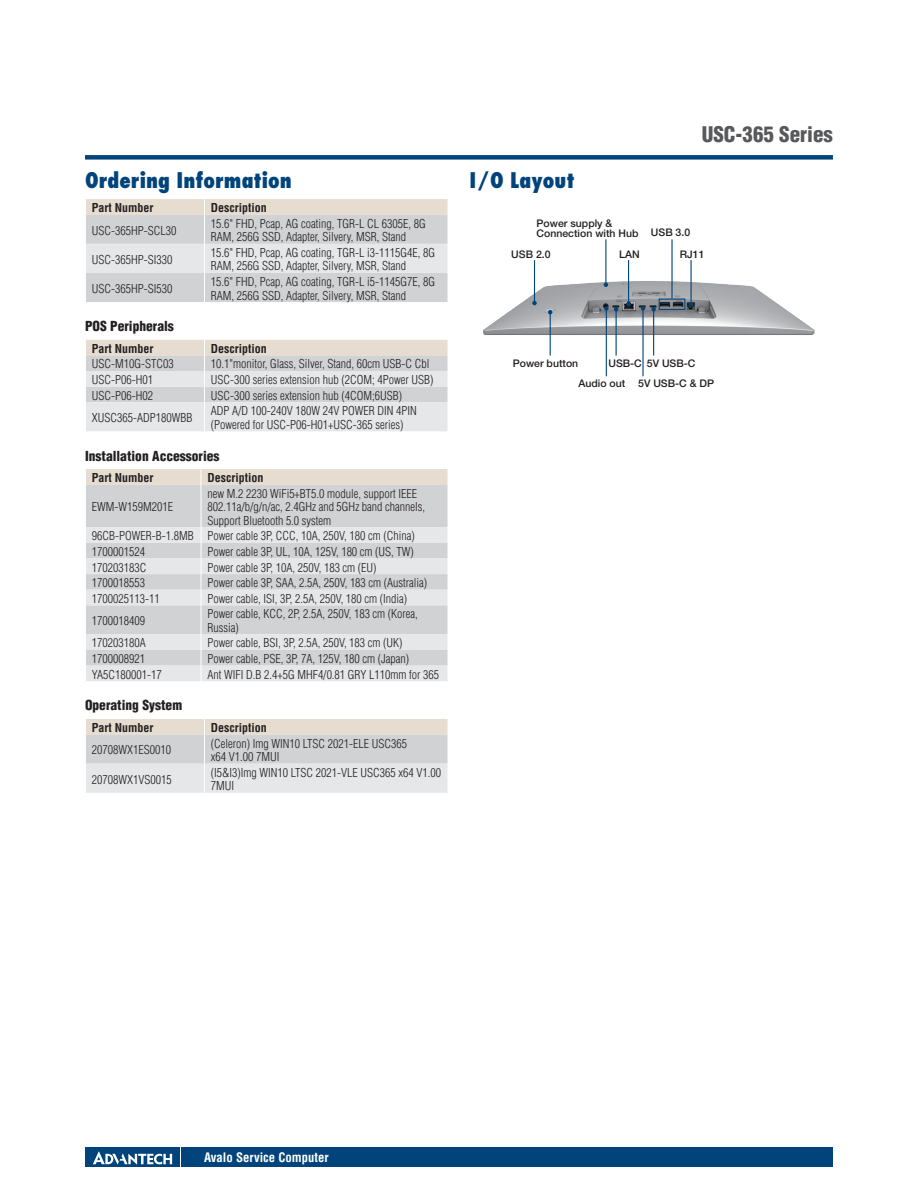
<style>
.page{position:relative;width:918px;height:1188px;background:#fff}
.page>*{position:absolute;margin:0;border:0;box-sizing:border-box;transform-origin:0 0}
.t1{font:800 condensed 21px "Futura";color:#00447b}
.t2{font:900 condensed 21px "Helvetica";color:#57585a}
.t3{font:900 condensed 13.5px "Helvetica";color:#231f20}
.t4{font:700 condensed 12.75px "Helvetica";color:#fff}
.t5{font:300 condensed 12px/13.5px "Helvetica";color:#231f20}
.t6{font:700 condensed 12px "Helvetica";color:#231f20}
.t7{font:500 10.5px/10.4px "Helvetica Neue";color:#231f20}
</style>
<div class="page">
<div style="left:85px;top:155px;width:748px;height:5px;background:#00447b"></div>
<div style="left:182px;top:1147px;width:651px;height:20px;background:#00447b"></div>
<div style="left:85px;top:1147px;width:95px;height:20px;background:#00447b"></div>
<svg style="left:93px;top:1151px;width:79px;height:14px"></svg>
<img style="left:483px;top:274px;width:332px;height:70px">
<svg style="left:86px;top:199px;width:362px;height:103px;background:#dad9d9"></svg>
<svg style="left:86px;top:340px;width:362px;height:91px;background:#dfdedd"></svg>
<div style="left:86px;top:485px;width:362px;height:42px;background:#d1d2d4"></div>
<svg style="left:86px;top:527px;width:362px;height:154px;background:#dcdddf"></svg>
<hr style="left:201px;top:485px;width:1px;height:42px;background:#fff">
<svg style="left:201px;top:527px;width:1px;height:154px"></svg>
<svg style="left:86px;top:469px;width:362px;height:16px;background:#e6dcd0"></svg>
<svg style="left:86px;top:719px;width:362px;height:74px;background:#dedcdb"></svg>
<hr style="left:605px;top:239px;width:1px;height:46px;background:#00447b">
<svg style="left:604px;top:283px;width:4px;height:4px"></svg>
<hr style="left:671px;top:239px;width:2px;height:59px;background:#00447b">
<hr style="left:534px;top:260px;width:1px;height:43px;background:#00447b">
<svg style="left:532px;top:301px;width:5px;height:4px"></svg>
<hr style="left:550px;top:312px;width:1px;height:44px;background:#00447b">
<svg style="left:548px;top:310px;width:4px;height:4px"></svg>
<hr style="left:606px;top:308px;width:1px;height:68px;background:#00447b">
<hr style="left:642px;top:308px;width:2px;height:68px;background:#00447b">
<svg style="left:641px;top:306px;width:4px;height:5px"></svg>
<hr style="left:616px;top:309px;width:1px;height:47px;background:#00447b">
<svg style="left:604px;top:306px;width:14px;height:5px"></svg>
<hr style="left:653px;top:309px;width:1px;height:47px;background:#00447b">
<svg style="left:651px;top:307px;width:5px;height:4px"></svg>
<hr style="left:628px;top:260px;width:1px;height:44px;background:#00447b">
<svg style="left:626px;top:302px;width:5px;height:5px"></svg>
<hr style="left:691px;top:260px;width:1px;height:44px;background:#00447b">
<svg style="left:689px;top:302px;width:4px;height:5px"></svg>
<div style="left:659px;top:298px;width:26px;height:12px;border:1px solid #00447b"></div>
<h1 class="t2" style="left:702px;top:121px;width:133px">USC-365 Series</h1>
<h1 class="t1" style="left:85px;top:168px;width:208px">Ordering Information</h1>
<h1 class="t1" style="left:470px;top:168px;width:107px">I/O Layout</h1>
<p class="t6" style="left:92px;top:200px;width:63px">Part Number</p>
<p class="t6" style="left:211px;top:200px;width:57px">Description</p>
<p class="t5" style="left:92px;top:223px;width:86px">USC-365HP-SCL30</p>
<p class="t5" style="left:211px;top:217px;width:216px">15.6" FHD, Pcap, AG coating, TGR-L CL 6305E, 8G<br>RAM, 256G SSD, Adapter, Silvery, MSR, Stand</p>
<p class="t5" style="left:92px;top:252px;width:82px">USC-365HP-SI330</p>
<p class="t5" style="left:211px;top:246px;width:226px">15.6" FHD, Pcap, AG coating, TGR-L i3-1115G4E, 8G<br>RAM, 256G SSD, Adapter, Silvery, MSR, Stand</p>
<p class="t5" style="left:92px;top:282px;width:82px">USC-365HP-SI530</p>
<p class="t5" style="left:211px;top:275px;width:226px">15.6" FHD, Pcap, AG coating, TGR-L i5-1145G7E, 8G<br>RAM, 256G SSD, Adapter, Silvery, MSR, Stand</p>
<p class="t3" style="left:85px;top:318px;width:90px">POS Peripherals</p>
<p class="t6" style="left:92px;top:341px;width:63px">Part Number</p>
<p class="t6" style="left:211px;top:341px;width:57px">Description</p>
<p class="t5" style="left:92px;top:357px;width:83px">USC-M10G-STC03</p>
<p class="t5" style="left:211px;top:357px;width:220px">10.1"monitor, Glass, Silver, Stand, 60cm USB-C Cbl</p>
<p class="t5" style="left:92px;top:373px;width:63px">USC-P06-H01</p>
<p class="t5" style="left:211px;top:373px;width:224px">USC-300 series extension hub (2COM; 4Power USB)</p>
<p class="t5" style="left:92px;top:388px;width:63px">USC-P06-H02</p>
<p class="t5" style="left:211px;top:388px;width:193px">USC-300 series extension hub (4COM;6USB)</p>
<p class="t5" style="left:92px;top:411px;width:102px">XUSC365-ADP180WBB</p>
<p class="t5" style="left:211px;top:404px;width:207px">ADP A/D 100-240V 180W 24V POWER DIN 4PIN (Powered for USC-P06-H01+USC-365 series)</p>
<p class="t3" style="left:85px;top:447px;width:136px">Installation Accessories</p>
<p class="t6" style="left:92px;top:470px;width:63px">Part Number</p>
<p class="t6" style="left:207px;top:470px;width:57px">Description</p>
<p class="t5" style="left:92px;top:500px;width:83px">EWM-W159M201E</p>
<p class="t7" style="left:537px;top:218px;width:103px">Power supply &amp;<br>Connection with Hub</p>
<p class="t7" style="left:651px;top:227px;width:41px">USB 3.0</p>
<p class="t7" style="left:511px;top:249px;width:41px">USB 2.0</p>
<p class="t7" style="left:619px;top:249px;width:22px">LAN</p>
<p class="t7" style="left:680px;top:249px;width:26px">RJ11</p>
<p class="t7" style="left:647px;top:358px;width:50px">5V USB-C</p>
<p class="t7" style="left:513px;top:358px;width:67px">Power button</p>
<p class="t7" style="left:608px;top:358px;width:35px">USB-C</p>
<p class="t7" style="left:578px;top:378px;width:137px">Audio out 5V USB-C &amp; DP</p>
<p class="t5" style="left:207px;top:487px;width:219px">new M.2 2230 WiFi5+BT5.0 module, support IEEE<br>802.11a/b/g/n/ac, 2.4GHz and 5GHz band channels,<br>Support Bluetooth 5.0 system</p>
<p class="t5" style="left:92px;top:528px;width:324px;line-height:15.6px">96CB-POWER-B-1.8MB Power cable 3P, CCC, 10A, 250V, 180 cm (China)<br>1700001524</p>
<p class="t5" style="left:207px;top:545px;width:208px">Power cable 3P, UL, 10A, 125V, 180 cm (US, TW)</p>
<p class="t5" style="left:92px;top:560px;width:56px">170203183C</p>
<p class="t5" style="left:207px;top:560px;width:171px">Power cable 3P, 10A, 250V, 183 cm (EU)</p>
<p class="t5" style="left:92px;top:576px;width:55px">1700018553</p>
<p class="t5" style="left:207px;top:576px;width:221px">Power cable 3P, SAA, 2.5A, 250V, 183 cm (Australia)</p>
<p class="t5" style="left:92px;top:592px;width:69px">1700025113-11</p>
<p class="t5" style="left:207px;top:592px;width:201px">Power cable, ISI, 3P, 2.5A, 250V, 180 cm (India)</p>
<p class="t5" style="left:92px;top:614px;width:55px">1700018409</p>
<p class="t5" style="left:207px;top:607px;width:212px">Power cable, KCC, 2P, 2.5A, 250V, 183 cm (Korea,<br>Russia)</p>
<p class="t5" style="left:92px;top:636px;width:55px">170203180A</p>
<p class="t5" style="left:207px;top:636px;width:197px">Power cable, BSI, 3P, 2.5A, 250V, 183 cm (UK)</p>
<p class="t5" style="left:92px;top:652px;width:55px">1700008921</p>
<p class="t5" style="left:207px;top:652px;width:203px">Power cable, PSE, 3P, 7A, 125V, 180 cm (Japan)</p>
<p class="t5" style="left:92px;top:667px;width:71px">YA5C180001-17</p>
<p class="t5" style="left:207px;top:667px;width:233px">Ant WIFI D.B 2.4+5G MHF4/0.81 GRY L110mm for 365</p>
<p class="t3" style="left:85px;top:697px;width:99px">Operating System</p>
<p class="t6" style="left:92px;top:720px;width:63px">Part Number</p>
<p class="t6" style="left:211px;top:720px;width:57px">Description</p>
<p class="t5" style="left:92px;top:743px;width:81px">20708WX1ES0010</p>
<p class="t5" style="left:211px;top:736px;width:198px">(Celeron) Img WIN10 LTSC 2021-ELE USC365 x64 V1.00 7MUI</p>
<p class="t5" style="left:92px;top:772px;width:81px">20708WX1VS0015</p>
<p class="t5" style="left:211px;top:766px;width:232px">(I5&amp;I3)Img WIN10 LTSC 2021-VLE USC365 x64 V1.00<br>7MUI</p>
<p class="t4" style="left:204px;top:1149px;width:126px">Avalo Service Computer</p>
</div>
